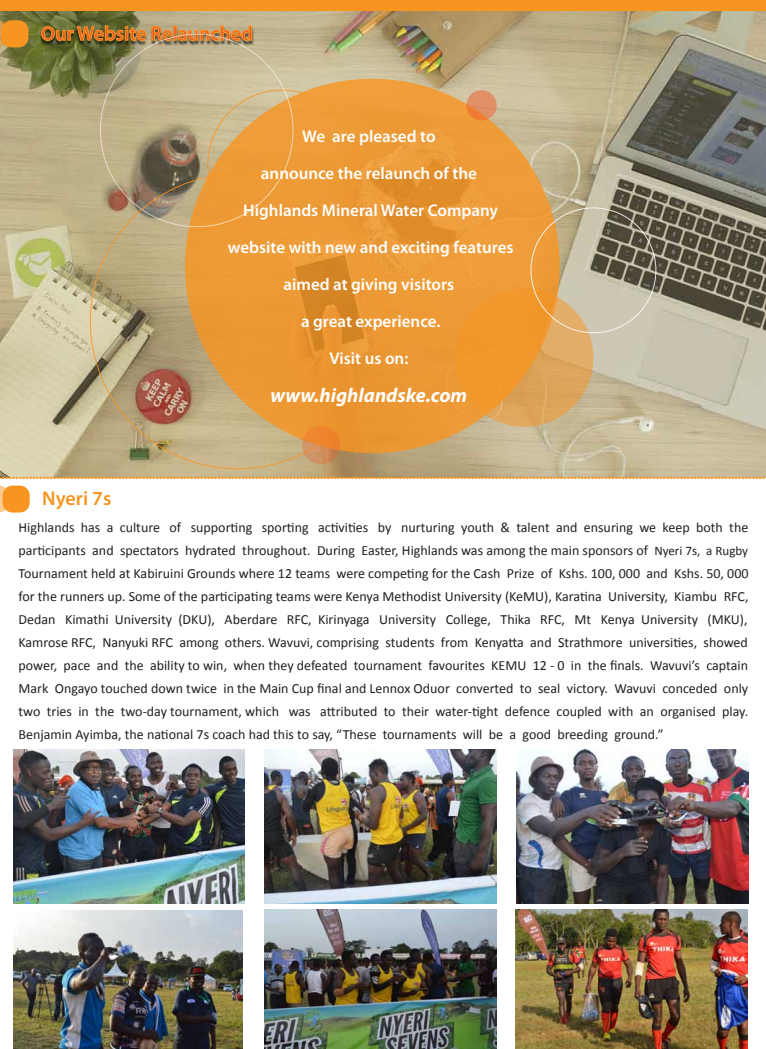
<style>
.page{position:relative;width:766px;height:1049px;background:#fff}
.page>*{position:absolute;margin:0;border:0;box-sizing:border-box;transform-origin:0 0}
.t1{font:600 20px "Myriad Pro";color:#f15a29}
.t2{font:italic 700 20px "Myriad Pro";color:#fff}
.t3{font:600 20px "Myriad Pro";color:#f89521}
.t4{font:600 17px/37px "Myriad Pro";color:#fff;text-align:center}
.t5{font:14px/23px "Calibri";color:#231f20;text-align:justify}
.t6{font:italic 700 13px "Myriad Pro";color:#f89521}
.s1{font-size:13px}
</style>
<div class="page">
<svg style="left:0;top:485px;width:9px;height:27px"></svg>
<div style="left:3px;top:485px;width:27px;height:27px;background:#f89521;border-radius:10px"></div>
<img style="left:0;top:10px;width:765px;height:468px">
<img style="left:38px;top:23px;width:218px;height:28px">
<img style="left:41px;top:21px;width:131px;height:24px">
<div style="left:173px;top:26px;width:3px;height:14px;border:1px solid #f89523"></div>
<svg style="left:178px;top:25px;width:74px;height:16px"></svg>
<svg style="left:0;top:20px;width:7px;height:27px"></svg>
<div style="left:1px;top:20px;width:27px;height:27px;background:#f89521;border-radius:10px"></div>
<svg style="left:455px;top:289px;width:138px;height:138px;background:#dea75f"></svg>
<svg style="left:185px;top:79px;width:374px;height:374px;background:#eb9834"></svg>
<svg style="left:466px;top:90px;width:30px;height:30px"></svg>
<svg style="left:302px;top:426px;width:38px;height:38px"></svg>
<div style="left:0;top:0;width:765px;height:10px;background:#f89521"></div>
<img style="left:264px;top:910px;width:232px;height:139px">
<img style="left:264px;top:749px;width:232px;height:154px">
<img style="left:13px;top:749px;width:231px;height:154px">
<img style="left:516px;top:749px;width:232px;height:154px">
<img style="left:13px;top:910px;width:230px;height:139px">
<img style="left:515px;top:909px;width:232px;height:140px">
<h1 class="t1" style="left:41px;top:21px;width:213px">Our Website Relaunched</h1>
<p class="t4" style="left:228px;top:118px;width:287px">We are pleased to<br>announce the relaunch of the<br>Highlands Mineral Water Company website with new and exciting features aimed at giving visitors<br>a great experience.<br>Visit us on:</p>
<h1 class="t2" style="left:270px;top:382px;width:198px">www.highlandske.com</h1>
<p class="t6" style="left:2px;top:466px;width:765px">...............................................................................................................................................................................................................................</p>
<h1 class="t3" style="left:42px;top:486px;width:71px">Nyeri 7s</h1>
<p class="t5" style="left:19px;top:516px;width:731px">Highlands has a culture of supporting sporting activities by nurturing youth &amp; talent and ensuring we keep both the participants and spectators hydrated throughout. During Easter, Highlands was among the main sponsors of <span class="s1">Nyeri 7s, a Rugby </span>Tournament held at Kabiruini Grounds where 12 teams were competing for the Cash Prize of Kshs. 100, 000 and Kshs. 50, 000 for the runners up. Some of the participating teams were Kenya Methodist University (KeMU), Karatina University, Kiambu RFC, Dedan Kimathi University (DKU), Aberdare RFC, Kirinyaga University College, Thika RFC, Mt Kenya University (MKU), Kamrose RFC, Nanyuki RFC among others. Wavuvi, comprising students from Kenyatta and Strathmore universities, showed power, pace and the ability to win, when they defeated tournament favourites KEMU 12 - 0 in the finals. Wavuvi’s captain Mark Ongayo touched down twice in the Main Cup final and Lennox Oduor converted to seal victory. Wavuvi conceded only two tries in the two-day tournament, which was attributed to their water-tight defence coupled with an organised play.<br>Benjamin Ayimba, the national 7s coach had this to say, “These tournaments will be a good breeding ground.”</p>
</div>
